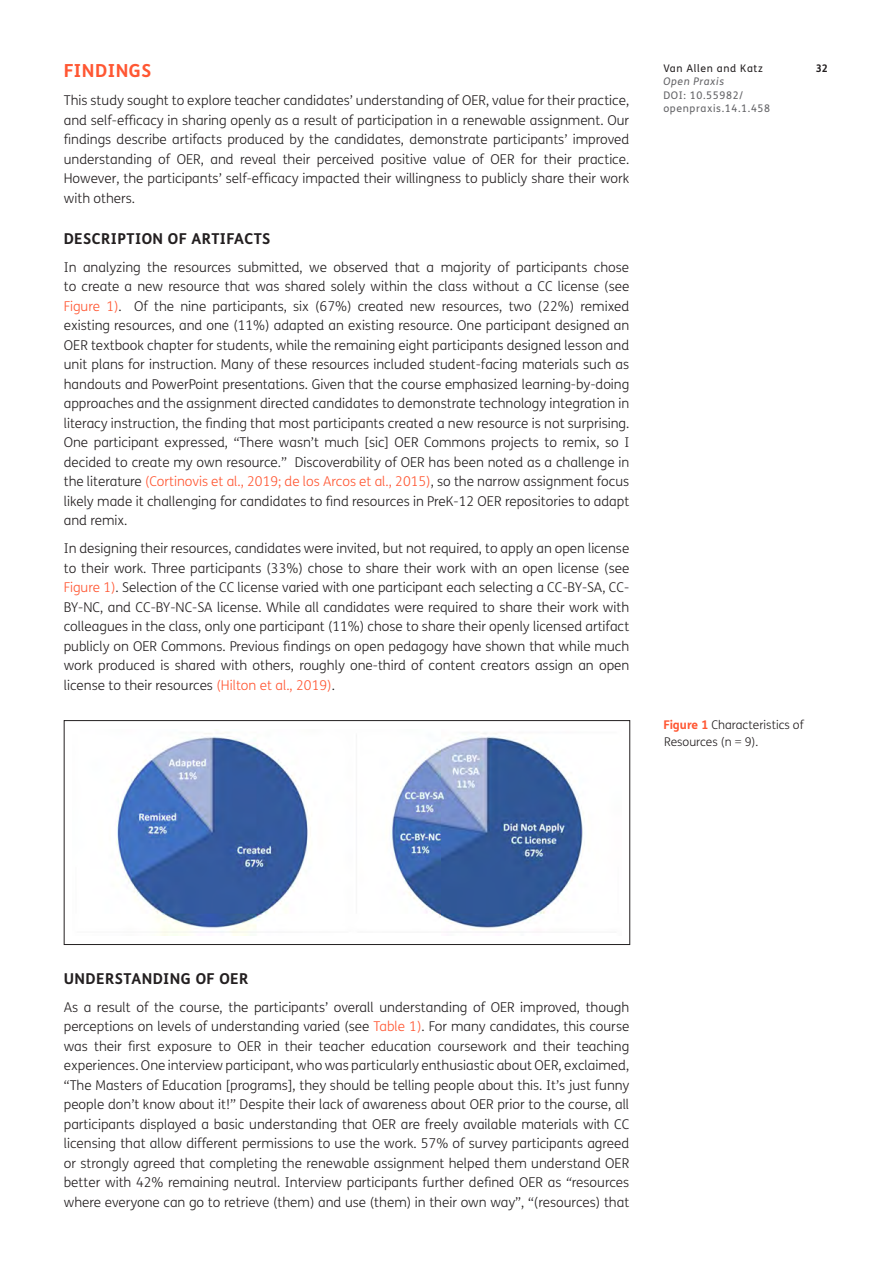
<style>
.page{position:relative;width:893px;height:1263px;background:#fff}
.page>*{position:absolute;margin:0;border:0;box-sizing:border-box;transform-origin:0 0}
.t1{font:700 18px "FS Me";letter-spacing:.03em;color:#ff5733}
.t2{font:700 15px "FS Me";letter-spacing:.03em;color:#231f20}
.Body_Copy{font:300 13.5px/19.5px "FS Me";color:#231f20;text-align:justify}
.Figure_copy{font:300 12px/16.5px "FS Me";color:#231f20}
.t3{font:10.5px/13.5px "FS Me";letter-spacing:.06em;color:#636366}
.t4{font:10.5px "FS Me";letter-spacing:.06em;color:#231f20}
.t5{font:italic 10.5px "FS Me";letter-spacing:.06em;color:#636366}
.t6{font:700 10.5px "FS Me";color:#231f20}
.s1{color:#ff5733}
.s2{font-weight:700;color:#ff5733}
.s3{font-style:italic}
</style>
<div class="page">
<img style="left:116px;top:729px;width:468px;height:207px">
<div style="left:64px;top:720px;width:566px;height:225px;border:1px solid #231f20"></div>
<h1 class="t1" style="left:64px;top:60px;width:89px">FINDINGS</h1>
<p class="Body_Copy" style="left:64px;top:91px;width:567px">This study sought to explore teacher candidates’ understanding of OER, value for their practice, and self-efficacy in sharing openly as a result of participation in a renewable assignment. Our findings describe artifacts produced by the candidates, demonstrate participants’ improved understanding of OER, and reveal their perceived positive value of OER for their practice.<br>However, the participants’ self-efficacy impacted their willingness to publicly share their work with others.</p>
<h2 class="t2" style="left:64px;top:229px;width:208px">DESCRIPTION OF ARTIFACTS</h2>
<p class="Body_Copy" style="left:64px;top:257px;width:567px">In analyzing the resources submitted, we observed that a majority of participants chose to create a new resource that was shared solely within the class without a CC license (see <span class="s1">Figure 1)</span>. Of the nine participants, six (67%) created new resources, two (22%) remixed existing resources, and one (11%) adapted an existing resource. One participant designed an OER textbook chapter for students, while the remaining eight participants designed lesson and unit plans for instruction. Many of these resources included student-facing materials such as handouts and PowerPoint presentations. Given that the course emphasized learning-by-doing approaches and the assignment directed candidates to demonstrate technology integration in literacy instruction, the finding that most participants created a new resource is not surprising.<br>One participant expressed, “There wasn’t much [sic] OER Commons projects to remix, so I decided to create my own resource.” Discoverability of OER has been noted as a challenge in the literature <span class="s1">(Cortinovis et al., 2019; de los Arcos et al., 2015)</span>, so the narrow assignment focus likely made it challenging for candidates to find resources in PreK-12 OER repositories to adapt and remix.</p>
<p class="Body_Copy" style="left:64px;top:539px;width:567px">In designing their resources, candidates were invited, but not required, to apply an open license to their work. Three participants (33%) chose to share their work with an open license (see <span class="s1">Figure 1)</span>. Selection of the CC license varied with one participant each selecting a CC-BY-SA, CC-BY-NC, and CC-BY-NC-SA license. While all candidates were required to share their work with colleagues in the class, only one participant (11%) chose to share their openly licensed artifact publicly on OER Commons. Previous findings on open pedagogy have shown that while much work produced is shared with others, roughly one-third of content creators assign an open license to their resources <span class="s1">(Hilton et al., 2019)</span>.</p>
<p class="t4" style="left:663px;top:62px;width:101px">Van Allen and Katz</p>
<p class="t6" style="left:816px;top:61px;width:14px">32</p>
<p class="t5" style="left:663px;top:75px;width:62px">Open Praxis</p>
<p class="t3" style="left:663px;top:88px;width:108px">DOI: 10.55982/ openpraxis.14.1.458</p>
<p class="Figure_copy" style="left:663px;top:717px;width:142px"><span class="s2">Figure 1</span> Characteristics of<br>Resources (n = 9).</p>
<h2 class="t2" style="left:64px;top:969px;width:186px">UNDERSTANDING OF OER</h2>
<p class="Body_Copy" style="left:64px;top:998px;width:567px">As a result of the course, the participants’ overall understanding of OER improved, though perceptions on levels of understanding varied (see <span class="s1">Table 1)</span>. For many candidates, this course was their first exposure to OER in their teacher education coursework and their teaching experiences. One interview participant, who was particularly enthusiastic about OER, exclaimed, “The Masters of Education [programs], they should be telling people about this. It’s just funny people don’t know about it!” Despite their lack of awareness about OER prior to the course, all participants displayed a basic understanding that OER are freely available materials with CC licensing that allow different permissions to use the work. 57% of survey participants agreed or strongly agreed that completing the renewable assignment helped them understand OER better with 42% remaining neutral. Interview participants further defined OER as <span class="s3">“</span>resources where everyone can go to retrieve (them) and use (them) in their own way”, “(resources) that</p>
</div>
